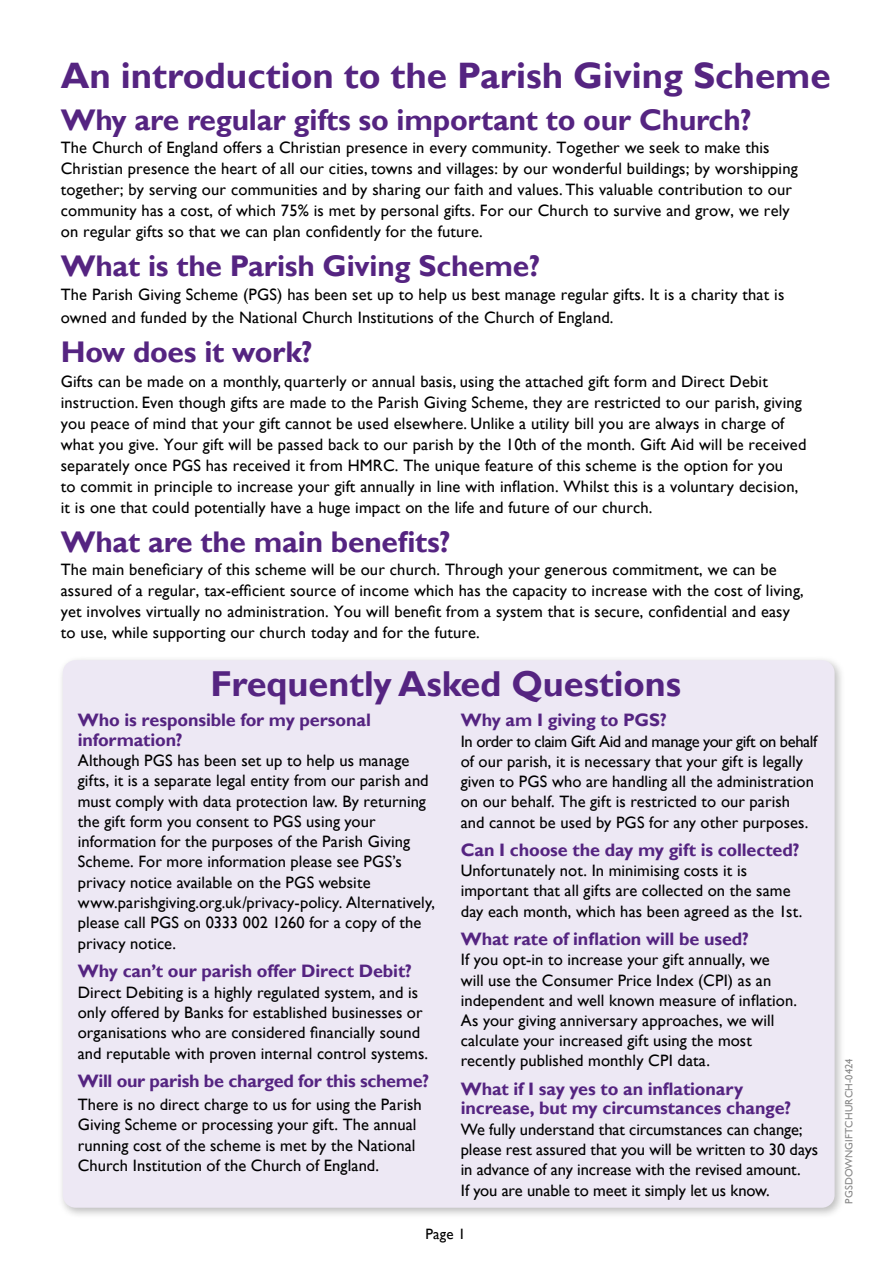
<style>
.page{position:relative;width:893px;height:1263px;background:#fff}
.page>*{position:absolute;margin:0;border:0;box-sizing:border-box;transform-origin:0 0}
.t1{font:700 36.75px "Gill Sans";color:#552481}
.t2{font:700 36px "Gill Sans";color:#552481}
.t3{font:700 29.85px "Gill Sans";letter-spacing:-.01em;color:#552481}
.t4{font:700 18px/19.5px "Gill Sans";letter-spacing:-.01em;color:#552481}
.t5{font:16.5px/20.2px "Gill Sans";letter-spacing:.01em;color:#000}
.t6{font:15px "Gill Sans";color:#000}
.t7{font:10.5px "Gill Sans";letter-spacing:.01em;color:#878787}
</style>
<div class="page">
<div style="left:57px;top:655px;width:789px;height:564px;background:#000;opacity:.26"></div>
<div style="left:63px;top:660px;width:772px;height:548px;background:#ede8f4;border-radius:13px"></div>
<h1 class="t1" style="left:61px;top:53px;width:771px">An introduction to the Parish Giving Scheme</h1>
<h3 class="t3" style="left:61px;top:102px;width:692px">Why are regular gifts so important to our Church?</h3>
<p class="t5" style="left:61px;top:137px;width:739px;line-height:21px">The Church of England offers a Christian presence in every community. Together we seek to make this Christian presence the heart of all our cities, towns and villages: by our wonderful buildings; by worshipping together; by serving our communities and by sharing our faith and values. This valuable contribution to our community has a cost, of which 75% is met by personal gifts. For our Church to survive and grow, we rely on regular gifts so that we can plan confidently for the future.</p>
<h3 class="t3" style="left:61px;top:248px;width:481px">What is the Parish Giving Scheme?</h3>
<p class="t5" style="left:61px;top:283px;width:725px;line-height:22.5px">The Parish Giving Scheme (PGS) has been set up to help us best manage regular gifts. It is a charity that is owned and funded by the National Church Institutions of the Church of England.</p>
<h3 class="t3" style="left:61px;top:334px;width:253px">How does it work?</h3>
<p class="t5" style="left:61px;top:370px;width:747px;line-height:21px">Gifts can be made on a monthly, quarterly or annual basis, using the attached gift form and Direct Debit instruction. Even though gifts are made to the Parish Giving Scheme, they are restricted to our parish, giving you peace of mind that your gift cannot be used elsewhere. Unlike a utility bill you are always in charge of what you give. Your gift will be passed back to our parish by the 10th of the month. Gift Aid will be received separately once PGS has received it from HMRC. The unique feature of this scheme is the option for you<br>to commit in principle to increase your gift annually in line with inflation. Whilst this is a voluntary decision, it is one that could potentially have a huge impact on the life and future of our church.</p>
<h3 class="t3" style="left:61px;top:524px;width:392px">What are the main benefits?</h3>
<p class="t5" style="left:61px;top:558px;width:745px;line-height:21px">The main beneficiary of this scheme will be our church. Through your generous commitment, we can be assured of a regular, tax-efficient source of income which has the capacity to increase with the cost of living, yet involves virtually no administration. You will benefit from a system that is secure, confidential and easy to use, while supporting our church today and for the future.</p>
<h2 class="t2" style="left:210px;top:662px;width:472px">Frequently Asked Questions</h2>
<p class="t4" style="left:78px;top:711px;width:295px">Who is responsible for my personal information?</p>
<p class="t5" style="left:78px;top:750px;width:359px">Although PGS has been set up to help us manage gifts, it is a separate legal entity from our parish and must comply with data protection law. By returning the gift form you consent to PGS using your information for the purposes of the Parish Giving Scheme. For more information please see PGS’s privacy notice available on the PGS website www.parishgiving.org.uk/privacy-policy. Alternatively, please call PGS on 0333 002 1260 for a copy of the privacy notice.</p>
<p class="t4" style="left:78px;top:962px;width:336px">Why can’t our parish offer Direct Debit?</p>
<p class="t5" style="left:78px;top:982px;width:352px">Direct Debiting is a highly regulated system, and is only offered by Banks for established businesses or organisations who are considered financially sound and reputable with proven internal control systems.</p>
<p class="t4" style="left:78px;top:1072px;width:353px">Will our parish be charged for this scheme?</p>
<p class="t5" style="left:78px;top:1094px;width:345px">There is no direct charge to us for using the Parish Giving Scheme or processing your gift. The annual running cost of the scheme is met by the National Church Institution of the Church of England.</p>
<p class="t4" style="left:461px;top:711px;width:208px">Why am I giving to PGS?</p>
<p class="t5" style="left:461px;top:731px;width:358px">In order to claim Gift Aid and manage your gift on behalf of our parish, it is necessary that your gift is legally given to PGS who are handling all the administration on our behalf. The gift is restricted to our parish and cannot be used by PGS for any other purposes.</p>
<p class="t4" style="left:461px;top:841px;width:340px">Can I choose the day my gift is collected?</p>
<p class="t5" style="left:461px;top:860px;width:343px">Unfortunately not. In minimising costs it is important that all gifts are collected on the same day each month, which has been agreed as the 1st.</p>
<p class="t4" style="left:461px;top:930px;width:290px">What rate of inflation will be used?</p>
<p class="t5" style="left:461px;top:949px;width:338px">If you opt-in to increase your gift annually, we<br>will use the Consumer Price Index (CPI) as an independent and well known measure of inflation.<br>As your giving anniversary approaches, we will calculate your increased gift using the most recently published monthly CPI data.</p>
<p class="t4" style="left:461px;top:1079px;width:332px">What if I say yes to an inflationary increase, but my circumstances change?</p>
<p class="t5" style="left:461px;top:1118px;width:359px">We fully understand that circumstances can change; please rest assured that you will be written to 30 days in advance of any increase with the revised amount.<br>If you are unable to meet it simply let us know.</p>
<p class="t6" style="left:425px;top:1225px;width:42px">Page 1</p>
<p class="t7" style="left:843px;top:1203px;width:147px;rotate:-90deg">PGSDOWNGIFTCHURCH-0424</p>
</div>
